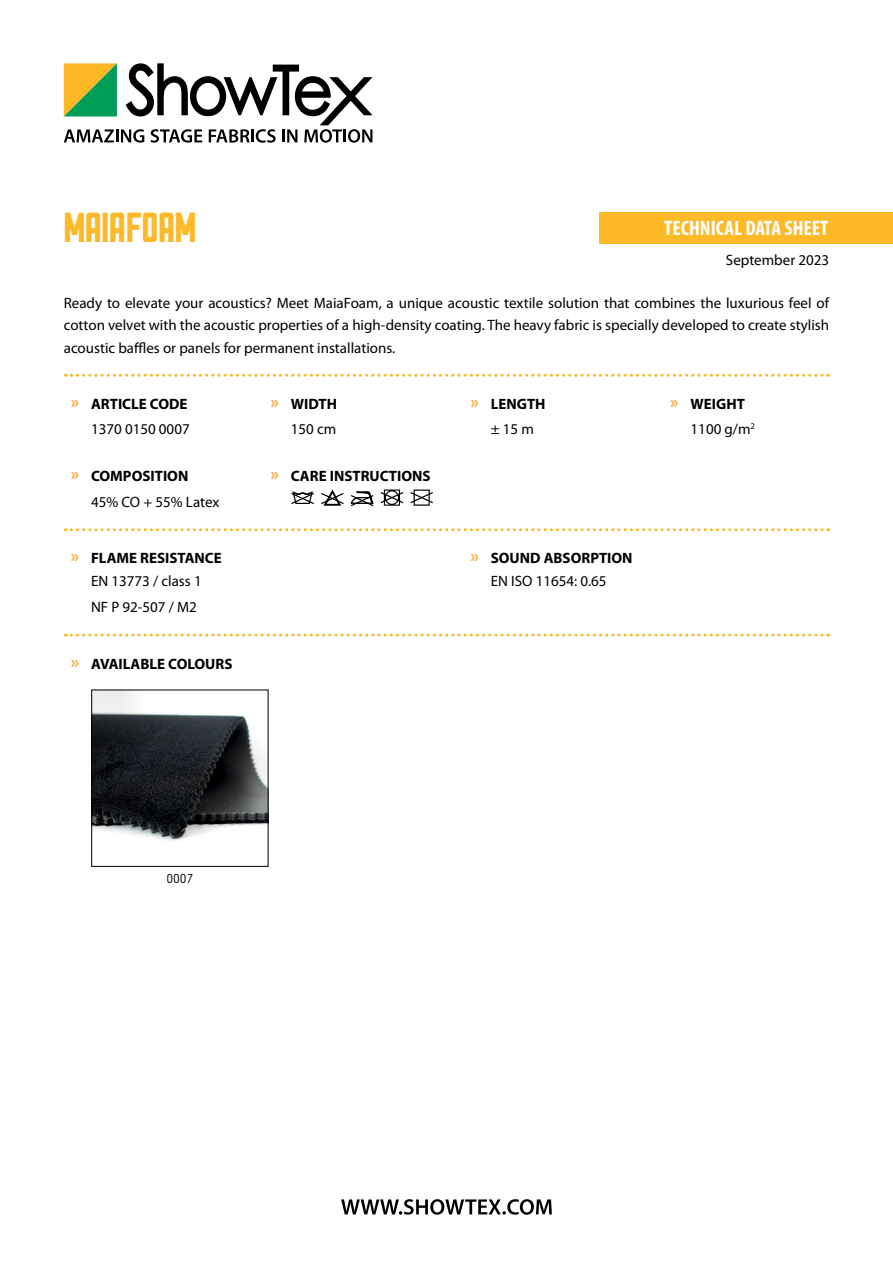
<style>
.page{position:relative;width:893px;height:1263px;background:#fff}
.page>*{position:absolute;margin:0;border:0;box-sizing:border-box;transform-origin:0 0}
.t1{font:42px "Sullivan Show Tex";color:#fdb927}
.t2{font:700 condensed 21px "Myriad Pro";color:#fff}
.t3{font:15px/22.5px "Myriad Pro";color:#000;text-align:justify}
.t4{font:700 15px "Myriad Pro";color:#000}
.t5{font:13.5px "Orator Std";color:#000}
.s1{font-size:18px;color:#fab040}
</style>
<div class="page">
<svg style="left:64px;top:63px;width:308px;height:80px"></svg>
<svg style="left:341px;top:1199px;width:211px;height:16px"></svg>
<div style="left:600px;top:212px;width:293px;height:31px;background:#fdb927"></div>
<svg style="left:65px;top:374px;width:764px;height:3px"></svg>
<img style="left:94px;top:692px;width:172px;height:149px">
<div style="left:92px;top:690px;width:176px;height:176px;border:1px solid #000"></div>
<svg style="left:65px;top:528px;width:764px;height:3px"></svg>
<svg style="left:65px;top:634px;width:764px;height:3px"></svg>
<svg style="left:291px;top:491px;width:23px;height:13px"></svg>
<svg style="left:321px;top:489px;width:112px;height:18px"></svg>
<h1 class="t1" style="left:64px;top:205px;width:134px">MAIAFOAM</h1>
<h2 class="t2" style="left:664px;top:215px;width:166px">TECHNICAL DATA SHEET</h2>
<p class="t3" style="left:726px;top:248px;width:105px">September 2023</p>
<p class="t3" style="left:64px;top:291px;width:767px">Ready to elevate your acoustics? Meet MaiaFoam, a unique acoustic textile solution that combines the luxurious feel of cotton velvet with the acoustic properties of a high-density coating. The heavy fabric is specially developed to create stylish acoustic baffles or panels for permanent installations.</p>
<p class="t4" style="left:71px;top:394px;width:118px"><span class="s1">»</span> ARTICLE CODE</p>
<p class="t4" style="left:271px;top:394px;width:68px"><span class="s1">»</span> WIDTH</p>
<p class="t4" style="left:470px;top:394px;width:77px"><span class="s1">»</span> LENGTH</p>
<p class="t4" style="left:670px;top:394px;width:76px"><span class="s1">»</span> WEIGHT</p>
<p class="t3" style="left:91px;top:418px;width:100px">1370 0150 0007</p>
<p class="t3" style="left:291px;top:418px;width:47px">150 cm</p>
<p class="t3" style="left:491px;top:418px;width:45px">± 15 m</p>
<p class="t3" style="left:691px;top:418px;width:66px">1100 g/m<sup>2</sup></p>
<p class="t4" style="left:71px;top:466px;width:119px"><span class="s1">»</span> COMPOSITION</p>
<p class="t4" style="left:271px;top:466px;width:162px"><span class="s1">»</span> CARE INSTRUCTIONS</p>
<p class="t3" style="left:91px;top:490px;width:130px">45% CO + 55% Latex</p>
<p class="t4" style="left:71px;top:548px;width:153px"><span class="s1">»</span> FLAME RESISTANCE</p>
<p class="t4" style="left:470px;top:548px;width:164px"><span class="s1">»</span> SOUND ABSORPTION</p>
<p class="t3" style="left:91px;top:570px;width:112px">EN 13773 / class 1</p>
<p class="t3" style="left:491px;top:570px;width:117px">EN ISO 11654: 0.65</p>
<p class="t3" style="left:91px;top:595px;width:107px">NF P 92-507 / M2</p>
<p class="t4" style="left:71px;top:654px;width:163px"><span class="s1">»</span> AVAILABLE COLOURS</p>
<p class="t5" style="left:166px;top:869px;width:30px">0007</p>
</div>
